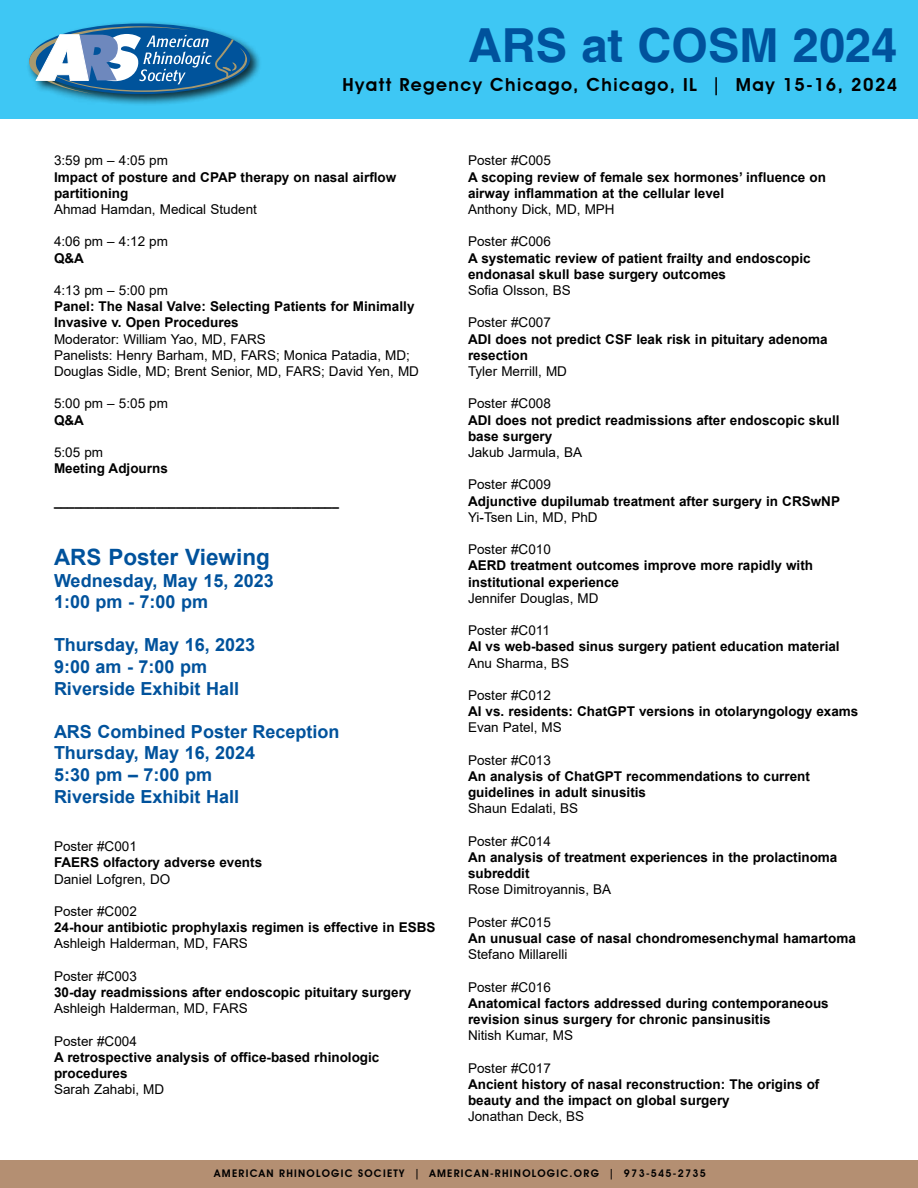
<style>
.page{position:relative;width:918px;height:1188px;background:#fff}
.page>*{position:absolute;margin:0;border:0;box-sizing:border-box;transform-origin:0 0}
.t1{font:700 46.95px "Helvetica";color:#00529c}
.t2{font:700 22.5px "Arial";color:#00529c}
.t3{font:700 18px/21.6px "Arial";color:#00529c}
.t4{font:600 18px "Avant Garde IT Cby BT";letter-spacing:.08em;color:#000}
.t5{font:700 13.5px/16.2px "Arial";color:#000}
.t6{font:13.5px/16.2px "Arial";color:#000}
.t7{font:700 13.5px "Arial";color:#000;scale:.92 1}
.t8{font:600 10.5px "Avant Garde IT Cby BT";letter-spacing:.12em;color:#000}
</style>
<div class="page">
<div style="left:0;top:1160px;width:918px;height:28px;background:#b48f72"></div>
<div style="left:0;top:0;width:918px;height:119px;background:#3ec7f4"></div>
<div style="left:26px;top:21px;width:236px;height:86px;background:#000;opacity:.75"></div>
<svg style="left:29px;top:23px;width:221px;height:71px;background:#508fb9"></svg>
<h1 class="t1" style="left:468px;top:17px;width:431px">ARS at COSM 2024</h1>
<h3 class="t4" style="left:343px;top:74px;width:556px">Hyatt Regency Chicago, Chicago, IL | May 15-16, 2024</h3>
<p class="t6" style="left:54px;top:152px;width:116px">3:59 pm – 4:05 pm</p>
<p class="t5" style="left:54px;top:169px;width:344px">Impact of posture and CPAP therapy on nasal airflow partitioning</p>
<p class="t6" style="left:54px;top:201px;width:204px">Ahmad Hamdan, Medical Student</p>
<p class="t6" style="left:54px;top:233px;width:116px">4:06 pm – 4:12 pm</p>
<p class="t5" style="left:54px;top:250px;width:31px">Q&amp;A</p>
<p class="t6" style="left:54px;top:282px;width:116px">4:13 pm – 5:00 pm</p>
<p class="t5" style="left:54px;top:298px;width:362px">Panel: The Nasal Valve: Selecting Patients for Minimally<br>Invasive v. Open Procedures</p>
<p class="t6" style="left:54px;top:331px;width:367px">Moderator: William Yao, MD, FARS<br>Panelists: Henry Barham, MD, FARS; Monica Patadia, MD;<br>Douglas Sidle, MD; Brent Senior, MD, FARS; David Yen, MD</p>
<p class="t6" style="left:54px;top:395px;width:116px">5:00 pm – 5:05 pm</p>
<p class="t5" style="left:54px;top:412px;width:31px">Q&amp;A</p>
<p class="t6" style="left:54px;top:444px;width:51px">5:05 pm</p>
<p class="t5" style="left:54px;top:460px;width:115px">Meeting Adjourns</p>
<p class="t7" style="left:54px;top:491px;width:311px">__________________________________________</p>
<h2 class="t2" style="left:54px;top:541px;width:217px">ARS Poster Viewing</h2>
<h3 class="t3" style="left:54px;top:570px;width:221px">Wednesday, May 15, 2023<br>1:00 pm - 7:00 pm</h3>
<h3 class="t3" style="left:54px;top:634px;width:203px">Thursday, May 16, 2023<br>9:00 am - 7:00 pm<br>Riverside Exhibit Hall</h3>
<h3 class="t3" style="left:54px;top:721px;width:287px">ARS Combined Poster Reception<br>Thursday, May 16, 2024<br>5:30 pm – 7:00 pm<br>Riverside Exhibit Hall</h3>
<p class="t6" style="left:54px;top:838px;width:84px">Poster #C001</p>
<p class="t5" style="left:54px;top:855px;width:210px">FAERS olfactory adverse events</p>
<p class="t6" style="left:54px;top:871px;width:118px">Daniel Lofgren, DO</p>
<p class="t6" style="left:54px;top:903px;width:84px">Poster #C002</p>
<p class="t5" style="left:54px;top:919px;width:383px">24-hour antibiotic prophylaxis regimen is effective in ESBS</p>
<p class="t6" style="left:54px;top:935px;width:195px">Ashleigh Halderman, MD, FARS</p>
<p class="t6" style="left:54px;top:968px;width:84px">Poster #C003</p>
<p class="t5" style="left:54px;top:984px;width:359px">30-day readmissions after endoscopic pituitary surgery</p>
<p class="t6" style="left:54px;top:1000px;width:195px">Ashleigh Halderman, MD, FARS</p>
<p class="t6" style="left:54px;top:1033px;width:84px">Poster #C004</p>
<p class="t5" style="left:54px;top:1049px;width:327px">A retrospective analysis of office-based rhinologic procedures</p>
<p class="t6" style="left:54px;top:1081px;width:112px">Sarah Zahabi, MD</p>
<p class="t6" style="left:468px;top:152px;width:84px">Poster #C005</p>
<p class="t5" style="left:468px;top:169px;width:360px">A scoping review of female sex hormones’ influence on airway inflammation at the cellular level</p>
<p class="t6" style="left:468px;top:201px;width:148px">Anthony Dick, MD, MPH</p>
<p class="t6" style="left:468px;top:233px;width:84px">Poster #C006</p>
<p class="t5" style="left:468px;top:250px;width:344px">A systematic review of patient frailty and endoscopic endonasal skull base surgery outcomes</p>
<p class="t6" style="left:468px;top:282px;width:104px">Sofia Olsson, BS</p>
<p class="t6" style="left:468px;top:314px;width:84px">Poster #C007</p>
<p class="t5" style="left:468px;top:331px;width:361px">ADI does not predict CSF leak risk in pituitary adenoma resection</p>
<p class="t6" style="left:468px;top:363px;width:100px">Tyler Merrill, MD</p>
<p class="t6" style="left:468px;top:395px;width:84px">Poster #C008</p>
<p class="t5" style="left:468px;top:412px;width:373px">ADI does not predict readmissions after endoscopic skull base surgery</p>
<p class="t6" style="left:468px;top:444px;width:116px">Jakub Jarmula, BA</p>
<p class="t6" style="left:468px;top:476px;width:84px">Poster #C009</p>
<p class="t5" style="left:468px;top:493px;width:374px">Adjunctive dupilumab treatment after surgery in CRSwNP</p>
<p class="t6" style="left:468px;top:509px;width:131px">Yi-Tsen Lin, MD, PhD</p>
<p class="t6" style="left:468px;top:541px;width:84px">Poster #C010</p>
<p class="t5" style="left:468px;top:558px;width:347px">AERD treatment outcomes improve more rapidly with institutional experience</p>
<p class="t6" style="left:468px;top:590px;width:132px">Jennifer Douglas, MD</p>
<p class="t6" style="left:468px;top:622px;width:83px">Poster #C011</p>
<p class="t5" style="left:468px;top:639px;width:373px">AI vs web-based sinus surgery patient education material</p>
<p class="t6" style="left:468px;top:655px;width:103px">Anu Sharma, BS</p>
<p class="t6" style="left:468px;top:687px;width:84px">Poster #C012</p>
<p class="t5" style="left:468px;top:703px;width:392px">AI vs. residents: ChatGPT versions in otolaryngology exams</p>
<p class="t6" style="left:468px;top:719px;width:95px">Evan Patel, MS</p>
<p class="t6" style="left:468px;top:752px;width:84px">Poster #C013</p>
<p class="t5" style="left:468px;top:768px;width:344px">An analysis of ChatGPT recommendations to current guidelines in adult sinusitis</p>
<p class="t6" style="left:468px;top:800px;width:112px">Shaun Edalati, BS</p>
<p class="t6" style="left:468px;top:833px;width:84px">Poster #C014</p>
<p class="t5" style="left:468px;top:849px;width:371px">An analysis of treatment experiences in the prolactinoma subreddit</p>
<p class="t6" style="left:468px;top:881px;width:145px">Rose Dimitroyannis, BA</p>
<p class="t6" style="left:468px;top:914px;width:84px">Poster #C015</p>
<p class="t5" style="left:468px;top:930px;width:389px">An unusual case of nasal chondromesenchymal hamartoma</p>
<p class="t6" style="left:468px;top:946px;width:101px">Stefano Millarelli</p>
<p class="t6" style="left:468px;top:979px;width:84px">Poster #C016</p>
<p class="t5" style="left:468px;top:995px;width:362px">Anatomical factors addressed during contemporaneous revision sinus surgery for chronic pansinusitis</p>
<p class="t6" style="left:468px;top:1027px;width:107px">Nitish Kumar, MS</p>
<p class="t6" style="left:468px;top:1060px;width:84px">Poster #C017</p>
<p class="t5" style="left:468px;top:1076px;width:353px">Ancient history of nasal reconstruction: The origins of beauty and the impact on global surgery</p>
<p class="t6" style="left:468px;top:1108px;width:118px">Jonathan Deck, BS</p>
<p class="t8" style="left:214px;top:1167px;width:493px">AMERICAN RHINOLOGIC SOCIETY | AMERICAN-RHINOLOGIC.ORG | 973-545-2735</p>
</div>
